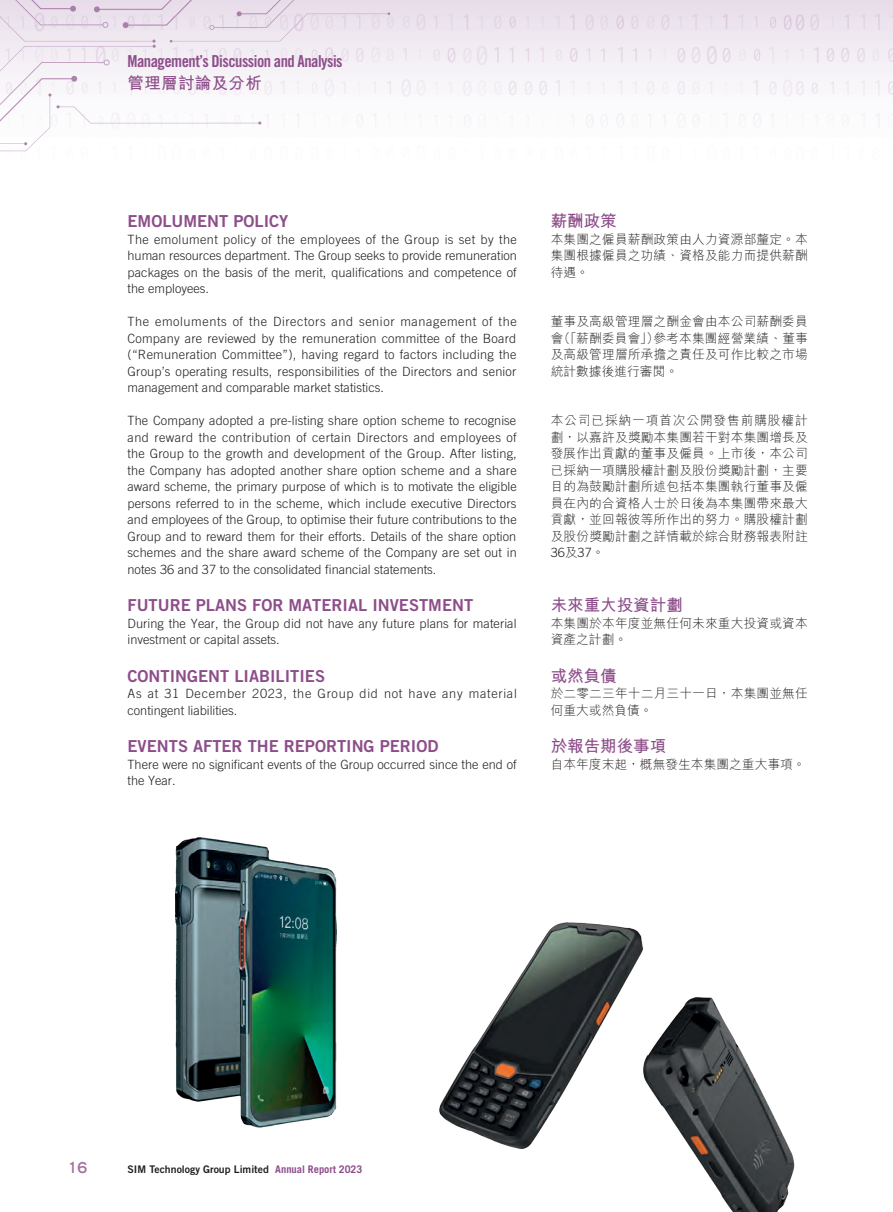
<style>
.page{position:relative;width:893px;height:1212px;background:#fff}
.page>*{position:absolute;margin:0;border:0;box-sizing:border-box;transform-origin:0 0}
.t1{font:16.5px "Trade Gothic LT Std Bd 2";color:#8d4d8a}
.t2{font:16.5px "Trade Gothic LT Std Bd Cn 20";letter-spacing:-.03em;color:#8d4d8a}
.t3{font:700 16.5px "M Hei HK";color:#8d4d8a}
.t4{font:700 16.5px "M Hei HK";letter-spacing:.02em;color:#8d4d8a}
.t5{font:700 expanded 15px "Trade Gothic LT Std";color:#a271a2;scale:.9 1}
.t6{font:300 12.75px/16.5px "Trade Gothic LT Std";color:#231f20;text-align:justify}
.t7{font:300 12.75px/16.5px "M Hei HK";letter-spacing:.01em;color:#231f20;text-align:justify}
.t8{font:300 12.75px/16.5px "Trade Gothic LT Std";letter-spacing:.055em;color:#231f20}
.t9{font:10.5px "Trade Gothic LT Std Bd 2";color:#231f20}
.s1{font-family:"M Hei HK"}
.s2{font-family:"Trade Gothic LT Std";font-weight:700;color:#8d4d8a}
</style>
<div class="page">
<img style="left:0;top:0;width:893px;height:152px">
<img style="left:176px;top:838px;width:161px;height:289px">
<img style="left:439px;top:922px;width:356px;height:290px">
<p class="t2" style="left:128px;top:51px;width:217px">Management’s Discussion and Analysis</p>
<p class="t4" style="left:128px;top:71px;width:136px">管理層討論及分析</p>
<p class="t1" style="left:128px;top:211px;width:162px">EMOLUMENT POLICY</p>
<p class="t6" style="left:128px;top:231px;width:391px">The emolument policy of the employees of the Group is set by the human resources department. The Group seeks to provide remuneration packages on the basis of the merit, qualifications and competence of the employees.</p>
<p class="t6" style="left:128px;top:313px;width:391px">The emoluments of the Directors and senior management of the Company are reviewed by the remuneration committee of the Board (“Remuneration Committee”), having regard to factors including the Group’s operating results, responsibilities of the Directors and senior management and comparable market statistics.</p>
<p class="t6" style="left:128px;top:412px;width:391px">The Company adopted a pre-listing share option scheme to recognise and reward the contribution of certain Directors and employees of the Group to the growth and development of the Group. After listing, the Company has adopted another share option scheme and a share award scheme, the primary purpose of which is to motivate the eligible persons referred to in the scheme, which include executive Directors and employees of the Group, to optimise their future contributions to the Group and to reward them for their efforts. Details of the share option schemes and the share award scheme of the Company are set out in notes 36 and 37 to the consolidated financial statements.</p>
<p class="t1" style="left:128px;top:595px;width:347px">FUTURE PLANS FOR MATERIAL INVESTMENT</p>
<p class="t6" style="left:128px;top:615px;width:390px">During the Year, the Group did not have any future plans for material investment or capital assets.</p>
<p class="t1" style="left:128px;top:666px;width:199px">CONTINGENT LIABILITIES</p>
<p class="t8" style="left:128px;top:685px;width:391px">As at 31 December 2023, the Group did not have any material contingent liabilities.</p>
<p class="t1" style="left:128px;top:736px;width:312px">EVENTS AFTER THE REPORTING PERIOD</p>
<p class="t6" style="left:128px;top:756px;width:391px">There were no significant events of the Group occurred since the end of the Year.</p>
<p class="t3" style="left:551px;top:209px;width:67px">薪酬政策</p>
<p class="t7" style="left:551px;top:230px;width:259px">本集團之僱員薪酬政策由人力資源部釐定。本集團根據僱員之功績、資格及能力而提供薪酬待遇。</p>
<p class="t7" style="left:551px;top:313px;width:259px">董事及高級管理層之酬金會由本公司薪酬委員會（「薪酬委員會」）參考本集團經營業績、董事及高級管理層所承擔之責任及可作比較之市場統計數據後進行審閱。</p>
<p class="t7" style="left:551px;top:412px;width:259px">本公司已採納一項首次公開發售前購股權計劃，以嘉許及獎勵本集團若干對本集團增長及發展作出貢獻的董事及僱員。上市後，本公司已採納一項購股權計劃及股份獎勵計劃，主要目的為鼓勵計劃所述包括本集團執行董事及僱員在內的合資格人士於日後為本集團帶來最大貢獻，並回報彼等所作出的努力。購股權計劃及股份獎勵計劃之詳情載於綜合財務報表附註</p>
<p class="t6" style="left:551px;top:544px;width:55px">36<span class="s1">及</span>37<span class="s1">。</span></p>
<p class="t3" style="left:551px;top:593px;width:133px">未來重大投資計劃</p>
<p class="t7" style="left:551px;top:614px;width:259px">本集團於本年度並無任何未來重大投資或資本資產之計劃。</p>
<p class="t3" style="left:551px;top:664px;width:67px">或然負債</p>
<p class="t7" style="left:551px;top:685px;width:259px">於二零二三年十二月三十一日，本集團並無任何重大或然負債。</p>
<p class="t3" style="left:551px;top:734px;width:117px">於報告期後事項</p>
<p class="t7" style="left:551px;top:755px;width:256px">自本年度末起，概無發生本集團之重大事項。</p>
<p class="t5" style="left:68px;top:1158px;width:23px">16</p>
<p class="t9" style="left:128px;top:1162px;width:236px">SIM Technology Group Limited <span class="s2">Annual Report 2023</span></p>
</div>
